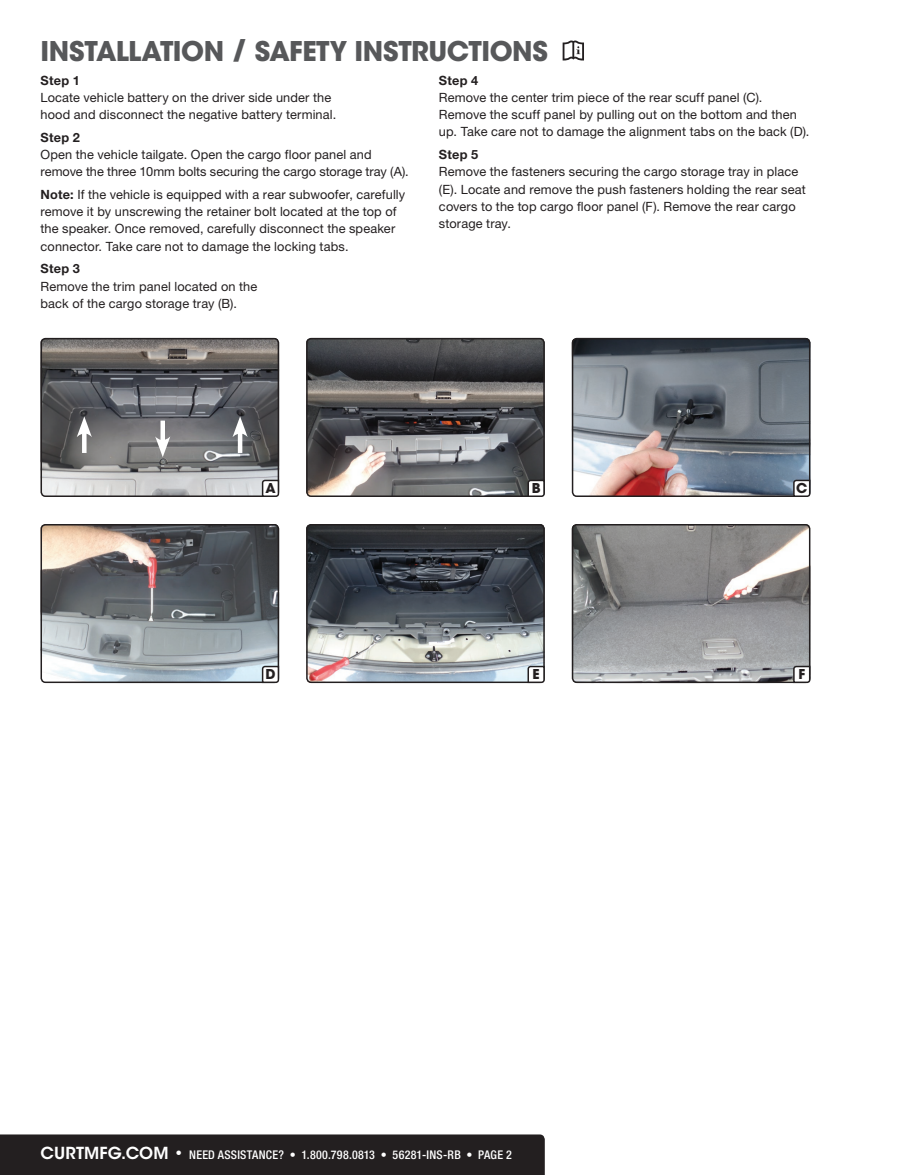
<style>
.page{position:relative;width:905px;height:1175px;background:#fff}
.page>*{position:absolute;margin:0;border:0;box-sizing:border-box;transform-origin:0 0}
.t1{font:700 27px "ITC Avant Garde Std";letter-spacing:-.015em;color:#57585a}
.t2{font:700 13.5px "ITC Avant Garde Std";color:#231f20}
.t3{font:12.75px/17.2px "Helvetica Neue LT Std";letter-spacing:.01em;color:#231f20}
.t4{font:700 12.75px "Helvetica Neue LT Std";letter-spacing:.02em;color:#231f20}
.t5{font:500 condensed 12px "Helvetica Neue LT Std";letter-spacing:.02em;color:#fff}
.s1{font-weight:700}
.s2{font-family:"ITC Avant Garde Std";font-weight:600;font-stretch:normal;font-size:16.5px}
</style>
<div class="page">
<svg style="left:562px;top:41px;width:22px;height:19px"></svg>
<img style="left:43px;top:339px;width:236px;height:155px">
<div style="left:40px;top:338px;width:239px;height:159px;border:2px solid #231f20;border-radius:4px"></div>
<img style="left:309px;top:338px;width:235px;height:156px">
<div style="left:306px;top:338px;width:238px;height:159px;border:2px solid #231f20;border-radius:4px"></div>
<img style="left:574px;top:338px;width:236px;height:156px">
<div style="left:571px;top:338px;width:239px;height:159px;border:2px solid #231f20;border-radius:4px"></div>
<img style="left:43px;top:527px;width:233px;height:153px">
<div style="left:40px;top:524px;width:239px;height:159px;border:2px solid #231f20;border-radius:4px"></div>
<img style="left:309px;top:524px;width:235px;height:156px">
<div style="left:306px;top:524px;width:238px;height:159px;border:2px solid #231f20;border-radius:4px"></div>
<img style="left:574px;top:524px;width:236px;height:156px">
<div style="left:571px;top:524px;width:239px;height:159px;border:2px solid #231f20;border-radius:4px"></div>
<svg style="left:261px;top:479px;width:19px;height:18px"></svg>
<svg style="left:526px;top:479px;width:19px;height:18px"></svg>
<svg style="left:792px;top:479px;width:19px;height:18px"></svg>
<svg style="left:261px;top:665px;width:19px;height:19px"></svg>
<svg style="left:526px;top:665px;width:19px;height:19px"></svg>
<svg style="left:792px;top:665px;width:19px;height:19px"></svg>
<hr style="left:238px;top:429px;width:4px;height:24px;background:#fff">
<svg style="left:232px;top:416px;width:16px;height:21px"></svg>
<div style="left:82px;top:429px;width:5px;height:24px;background:#fff"></div>
<svg style="left:77px;top:416px;width:15px;height:21px"></svg>
<div style="left:160px;top:420px;width:5px;height:24px;background:#fff"></div>
<svg style="left:155px;top:436px;width:15px;height:21px"></svg>
<div style="left:0;top:1134px;width:544px;height:40px;background:#231f20"></div>
<h1 class="t1" style="left:40px;top:33px;width:509px">INSTALLATION / SAFETY INSTRUCTIONS</h1>
<p class="t4" style="left:40px;top:72px;width:41px">Step 1</p>
<p class="t3" style="left:40px;top:89px;width:297px">Locate vehicle battery on the driver side under the hood and disconnect the negative battery terminal.</p>
<p class="t4" style="left:40px;top:129px;width:41px">Step 2</p>
<p class="t3" style="left:40px;top:146px;width:369px">Open the vehicle tailgate. Open the cargo floor panel and remove the three 10mm bolts securing the cargo storage tray (A).</p>
<p class="t3" style="left:40px;top:186px;width:366px"><span class="s1">Note:</span> If the vehicle is equipped with a rear subwoofer, carefully remove it by unscrewing the retainer bolt located at the top of the speaker. Once removed, carefully disconnect the speaker connector. Take care not to damage the locking tabs.</p>
<p class="t4" style="left:40px;top:261px;width:41px">Step 3</p>
<p class="t3" style="left:40px;top:277px;width:218px">Remove the trim panel located on the back of the cargo storage tray (B).</p>
<p class="t4" style="left:439px;top:72px;width:41px">Step 4</p>
<p class="t3" style="left:439px;top:88px;width:372px">Remove the center trim piece of the rear scuff panel (C).<br>Remove the scuff panel by pulling out on the bottom and then up. Take care not to damage the alignment tabs on the back (D).</p>
<p class="t4" style="left:439px;top:147px;width:41px">Step 5</p>
<p class="t3" style="left:439px;top:163px;width:368px">Remove the fasteners securing the cargo storage tray in place (E). Locate and remove the push fasteners holding the rear seat covers to the top cargo floor panel (F). Remove the rear cargo storage tray.</p>
<p class="t2" style="left:265px;top:479px;width:12px">A</p>
<p class="t2" style="left:531px;top:479px;width:10px">B</p>
<p class="t2" style="left:796px;top:479px;width:13px">C</p>
<p class="t2" style="left:265px;top:665px;width:12px">D</p>
<p class="t2" style="left:532px;top:665px;width:9px">E</p>
<p class="t2" style="left:798px;top:665px;width:8px">F</p>
<p class="t5" style="left:40px;top:1147px;width:473px"><span class="s2">CURTMFG.COM •</span> NEED ASSISTANCE? • 1.800.798.0813 • 56281-INS-RB • PAGE 2</p>
</div>
